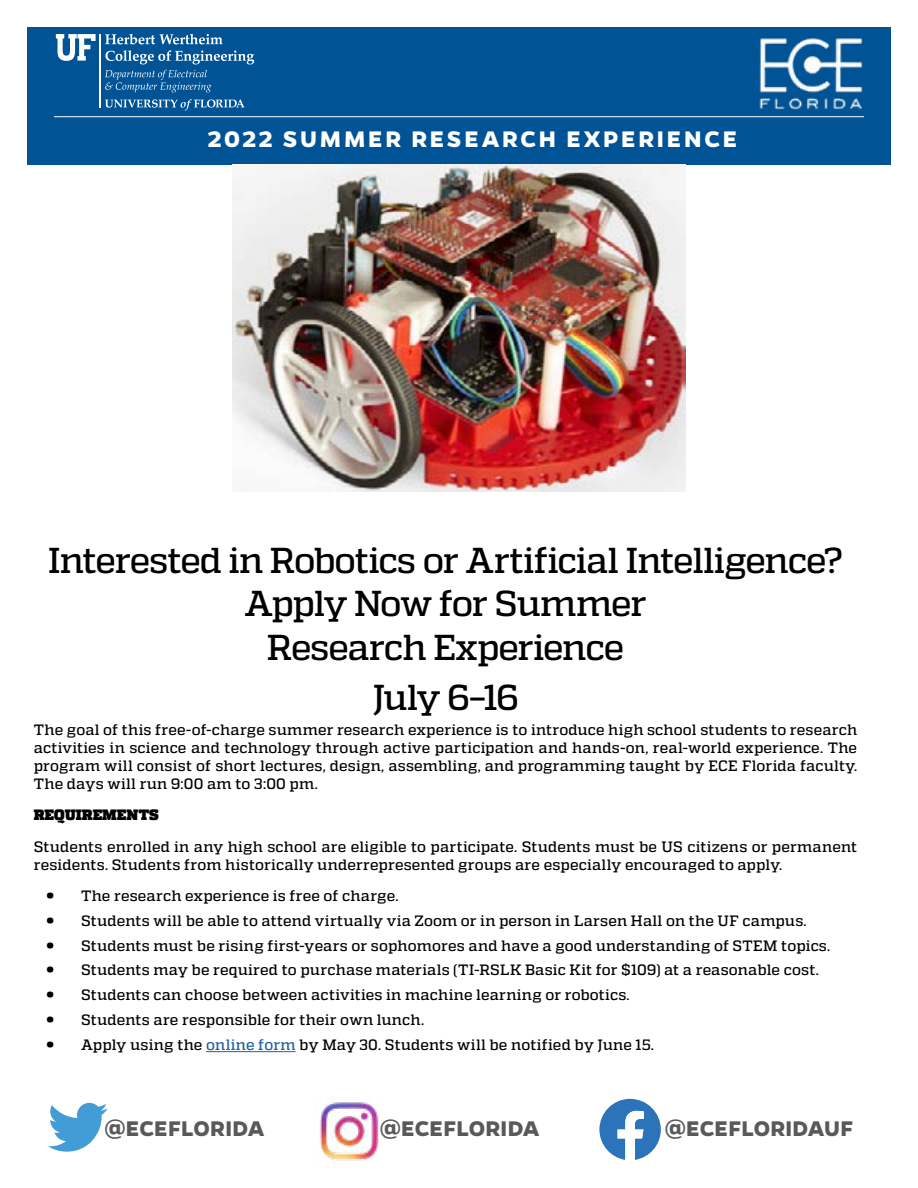
<style>
.page{position:relative;width:918px;height:1188px;background:#fff}
.page>*{position:absolute;margin:0;border:0;box-sizing:border-box;transform-origin:0 0}
.t1{font:500 36px/43.5px "Quadon";letter-spacing:-.03em;color:#000;text-align:center}
.t2{font:700 25.5px "Gentona";letter-spacing:.11em;color:#fff}
.t3{font:700 24px "Gentona";letter-spacing:.015em;color:#58595b}
.t4{font:500 15px/18px "Quadon";letter-spacing:.015em;color:#000;text-align:justify}
.t5{font:800 15px "Quadon";color:#000}
.s1{color:#215e9e}
</style>
<div class="page">
<div style="left:27px;top:27px;width:864px;height:137px;background:#005496"></div>
<hr style="left:54px;top:116px;width:810px;height:1px;background:#fff">
<hr style="left:100px;top:34px;width:1px;height:74px;background:#fff">
<svg style="left:56px;top:34px;width:40px;height:27px"></svg>
<svg style="left:105px;top:50px;width:149px;height:14px"></svg>
<svg style="left:105px;top:70px;width:106px;height:22px"></svg>
<svg style="left:105px;top:99px;width:140px;height:11px"></svg>
<svg style="left:105px;top:34px;width:118px;height:10px"></svg>
<img style="left:759px;top:37px;width:104px;height:74px">
<svg style="left:48px;top:1103px;width:60px;height:49px"></svg>
<img style="left:320px;top:1100px;width:59px;height:61px">
<svg style="left:599px;top:1099px;width:62px;height:61px"></svg>
<hr style="left:206px;top:1051px;width:90px;height:1px;background:#215e9e">
<img style="left:233px;top:164px;width:452px;height:328px">
<h2 class="t2" style="left:208px;top:124px;width:531px">2022 SUMMER RESEARCH EXPERIENCE</h2>
<h1 class="t1" style="left:48px;top:538px;width:796px">Interested in Robotics or Artificial Intelligence?<br>Apply Now for Summer<br>Research Experience</h1>
<h1 class="t1" style="left:373px;top:676px;width:147px">July 6–16</h1>
<p class="t4" style="left:34px;top:720px;width:825px">The goal of this free-of-charge summer research experience is to introduce high school students to research activities in science and technology through active participation and hands-on, real-world experience. The program will consist of short lectures, design, assembling, and programming taught by ECE Florida faculty.<br>The days will run 9:00 am to 3:00 pm.</p>
<p class="t5" style="left:34px;top:806px;width:127px">REQUIREMENTS</p>
<p class="t4" style="left:34px;top:837px;width:825px">Students enrolled in any high school are eligible to participate. Students must be US citizens or permanent residents. Students from historically underrepresented groups are especially encouraged to apply.</p>
<p class="t4" style="left:47px;top:887px;width:353px">• The research experience is free of charge.</p>
<p class="t4" style="left:47px;top:912px;width:761px">• Students will be able to attend virtually via Zoom or in person in Larsen Hall on the UF campus.</p>
<p class="t4" style="left:47px;top:936px;width:785px">• Students must be rising first-years or sophomores and have a good understanding of STEM topics.</p>
<p class="t4" style="left:47px;top:961px;width:773px">• Students may be required to purchase materials (TI-RSLK Basic Kit for $109) at a reasonable cost.</p>
<p class="t4" style="left:47px;top:986px;width:584px">• Students can choose between activities in machine learning or robotics.</p>
<p class="t4" style="left:47px;top:1011px;width:378px">• Students are responsible for their own lunch.</p>
<p class="t4" style="left:47px;top:1035px;width:608px">• Apply using the <span class="s1">online form</span> by May 30. Students will be notified by June 15.</p>
<h3 class="t3" style="left:105px;top:1114px;width:161px">@ECEFLORIDA</h3>
<h3 class="t3" style="left:380px;top:1114px;width:161px">@ECEFLORIDA</h3>
<h3 class="t3" style="left:665px;top:1114px;width:190px">@ECEFLORIDAUF</h3>
</div>
